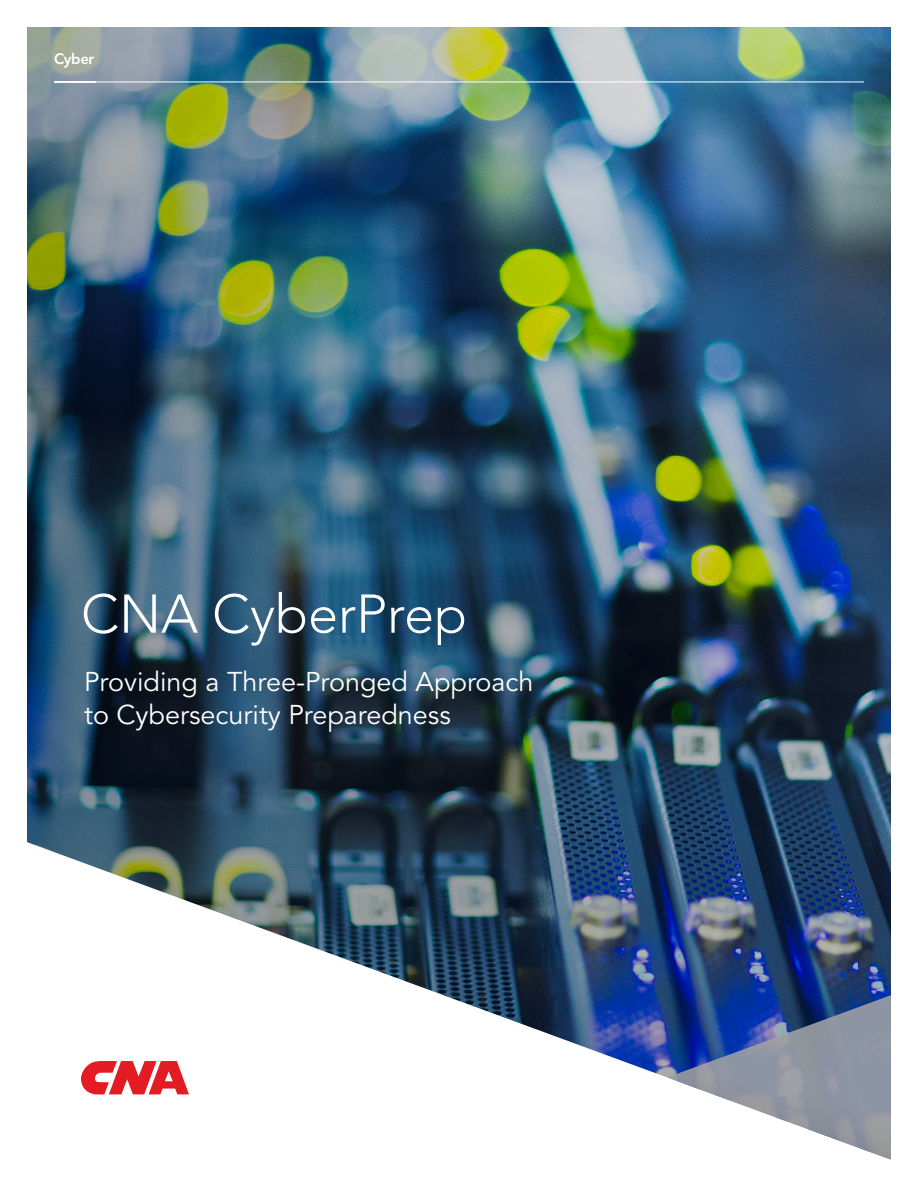
<style>
.page{position:relative;width:918px;height:1188px;background:#fff}
.page>*{position:absolute;margin:0;border:0;box-sizing:border-box;transform-origin:0 0}
.t1{font:300 54px "Avenir LT Std";color:#fff}
.t2{font:27px/32.4px "Avenir LT Std";color:#fff}
.t3{font:800 15px "Avenir LT Std";letter-spacing:-.025em;color:#fff}
</style>
<div class="page">
<img style="left:27px;top:27px;width:864px;height:810px">
<img style="left:27px;top:837px;width:864px;height:258px">
<svg style="left:667px;top:995px;width:224px;height:165px"></svg>
<svg style="left:81px;top:1061px;width:108px;height:33px"></svg>
<hr style="left:54px;top:82px;width:810px;height:1px;background:#fff">
<hr style="left:54px;top:81px;width:42px;height:2px;background:#fff">
<p class="t3" style="left:54px;top:50px;width:42px">Cyber</p>
<h1 class="t1" style="left:81px;top:582px;width:388px">CNA CyberPrep</h1>
<p class="t2" style="left:84px;top:666px;width:451px">Providing a Three-Pronged Approach to Cybersecurity Preparedness</p>
</div>
